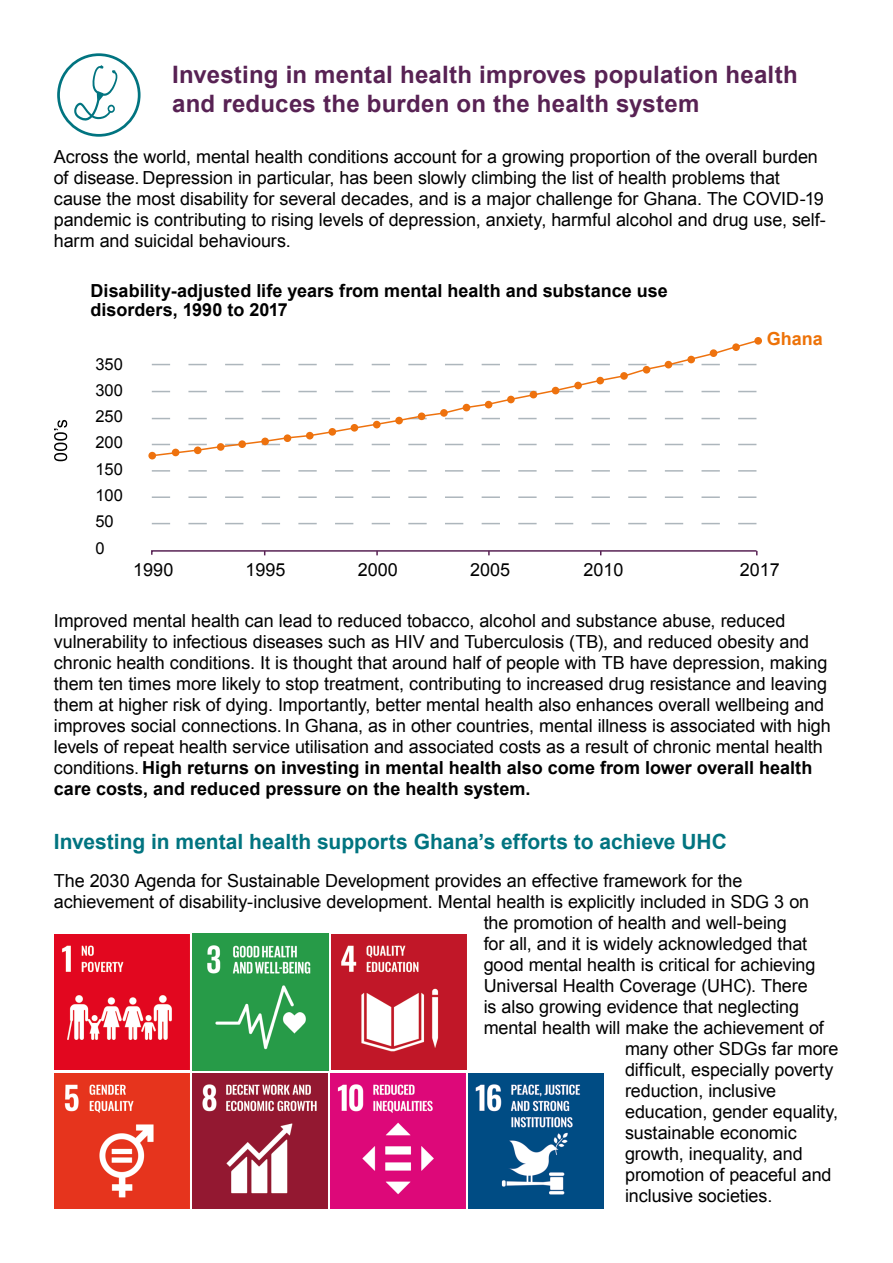
<style>
.page{position:relative;width:893px;height:1263px;background:#fff}
.page>*{position:absolute;margin:0;border:0;box-sizing:border-box;transform-origin:0 0}
.t1{font:700 24px/28.8px "Arial";letter-spacing:.01em;color:#582254}
.t2{font:700 21px "Arial";color:#017480}
.t3{font:18px/21px "Arial";letter-spacing:-.005em;color:#000}
.t4{font:700 18px/19.5px "Arial";color:#000}
.t5{font:700 18px "Arial";color:#ed7208}
.t6{font:16.5px "Arial";color:#000}
.s1{font-weight:700}
</style>
<div class="page">
<svg style="left:74px;top:65px;width:43px;height:56px"></svg>
<div style="left:57px;top:53px;width:84px;height:84px;border:3px solid #017480;border-radius:50%"></div>
<img style="left:54px;top:1074px;width:135px;height:135px">
<img style="left:192px;top:1074px;width:135px;height:135px">
<img style="left:330px;top:1074px;width:136px;height:135px">
<img style="left:469px;top:1074px;width:135px;height:135px">
<img style="left:54px;top:934px;width:135px;height:136px">
<img style="left:331px;top:934px;width:136px;height:136px">
<img style="left:192px;top:934px;width:136px;height:136px">
<svg style="left:54px;top:420px;width:13px;height:41px"></svg>
<svg style="left:152px;top:523px;width:604px;height:1px"></svg>
<svg style="left:152px;top:496px;width:604px;height:2px"></svg>
<svg style="left:152px;top:470px;width:604px;height:2px"></svg>
<svg style="left:151px;top:550px;width:607px;height:6px"></svg>
<div style="left:148px;top:452px;width:8px;height:7px;background:#ee720e;border-radius:50%"></div>
<svg style="left:754px;top:337px;width:8px;height:8px"></svg>
<svg style="left:151px;top:339px;width:609px;height:118px"></svg>
<h1 class="t1" style="left:172px;top:61px;width:627px">Investing in mental health improves population health and reduces the burden on the health system</h1>
<p class="t3" style="left:54px;top:146px;width:773px">Across the world, mental health conditions account for a growing proportion of the overall burden of disease. Depression in particular, has been slowly climbing the list of health problems that cause the most disability for several decades, and is a major challenge for Ghana. The COVID-19 pandemic is contributing to rising levels of depression, anxiety, harmful alcohol and drug use, self&shy;harm and suicidal behaviours.</p>
<p class="t4" style="left:91px;top:281px;width:579px">Disability-adjusted life years from mental health and substance use disorders, 1990 to 2017</p>
<p class="t6" style="left:95px;top:353px;width:29px">350</p>
<p class="t6" style="left:95px;top:379px;width:29px">300</p>
<p class="t6" style="left:95px;top:406px;width:29px">250</p>
<p class="t6" style="left:95px;top:432px;width:29px">200</p>
<p class="t6" style="left:95px;top:458px;width:29px">150</p>
<p class="t6" style="left:95px;top:484px;width:29px">100</p>
<p class="t6" style="left:95px;top:511px;width:20px">50</p>
<p class="t6" style="left:95px;top:537px;width:11px">0</p>
<p class="t5" style="left:767px;top:327px;width:58px">Ghana</p>
<p class="t3" style="left:133px;top:559px;width:42px">1990</p>
<p class="t3" style="left:246px;top:559px;width:42px">1995</p>
<p class="t3" style="left:358px;top:559px;width:42px">2000</p>
<p class="t3" style="left:470px;top:559px;width:42px">2005</p>
<p class="t3" style="left:584px;top:559px;width:42px">2010</p>
<p class="t3" style="left:740px;top:559px;width:42px">2017</p>
<p class="t3" style="left:54px;top:610px;width:778px">Improved mental health can lead to reduced tobacco, alcohol and substance abuse, reduced vulnerability to infectious diseases such as HIV and Tuberculosis (TB), and reduced obesity and chronic health conditions. It is thought that around half of people with TB have depression, making them ten times more likely to stop treatment, contributing to increased drug resistance and leaving them at higher risk of dying. Importantly, better mental health also enhances overall wellbeing and improves social connections. In Ghana, as in other countries, mental illness is associated with high levels of repeat health service utilisation and associated costs as a result of chronic mental health conditions. <span class="s1">High returns on investing in mental health also come from lower overall health care costs, and reduced pressure on the health system.</span></p>
<p class="t2" style="left:54px;top:827px;width:674px">Investing in mental health supports Ghana’s efforts to achieve UHC</p>
<p class="t3" style="left:54px;top:870px;width:690px">The 2030 Agenda for Sustainable Development provides an effective framework for the</p>
<p class="t3" style="left:54px;top:891px;width:757px">achievement of disability-inclusive development. Mental health is explicitly included in SDG 3 on</p>
<p class="t3" style="left:484px;top:912px;width:305px">the promotion of health and well-being</p>
<p class="t3" style="left:484px;top:933px;width:325px">for all, and it is widely acknowledged that</p>
<p class="t3" style="left:484px;top:954px;width:333px">good mental health is critical for achieving</p>
<p class="t3" style="left:484px;top:975px;width:326px">Universal Health Coverage (UHC). There</p>
<p class="t3" style="left:484px;top:996px;width:317px">is also growing evidence that neglecting</p>
<p class="t3" style="left:484px;top:1017px;width:342px">mental health will make the achievement of</p>
<p class="t3" style="left:625px;top:1038px;width:215px">many other SDGs far more</p>
<p class="t3" style="left:625px;top:1059px;width:210px">difficult, especially poverty</p>
<p class="t3" style="left:625px;top:1080px;width:153px">reduction, inclusive</p>
<p class="t3" style="left:625px;top:1101px;width:215px">education, gender equality,</p>
<p class="t3" style="left:625px;top:1122px;width:173px">sustainable economic</p>
<p class="t3" style="left:625px;top:1143px;width:179px">growth, inequality, and</p>
<p class="t3" style="left:625px;top:1164px;width:208px">promotion of peaceful and</p>
<p class="t3" style="left:625px;top:1185px;width:149px">inclusive societies.</p>
</div>
